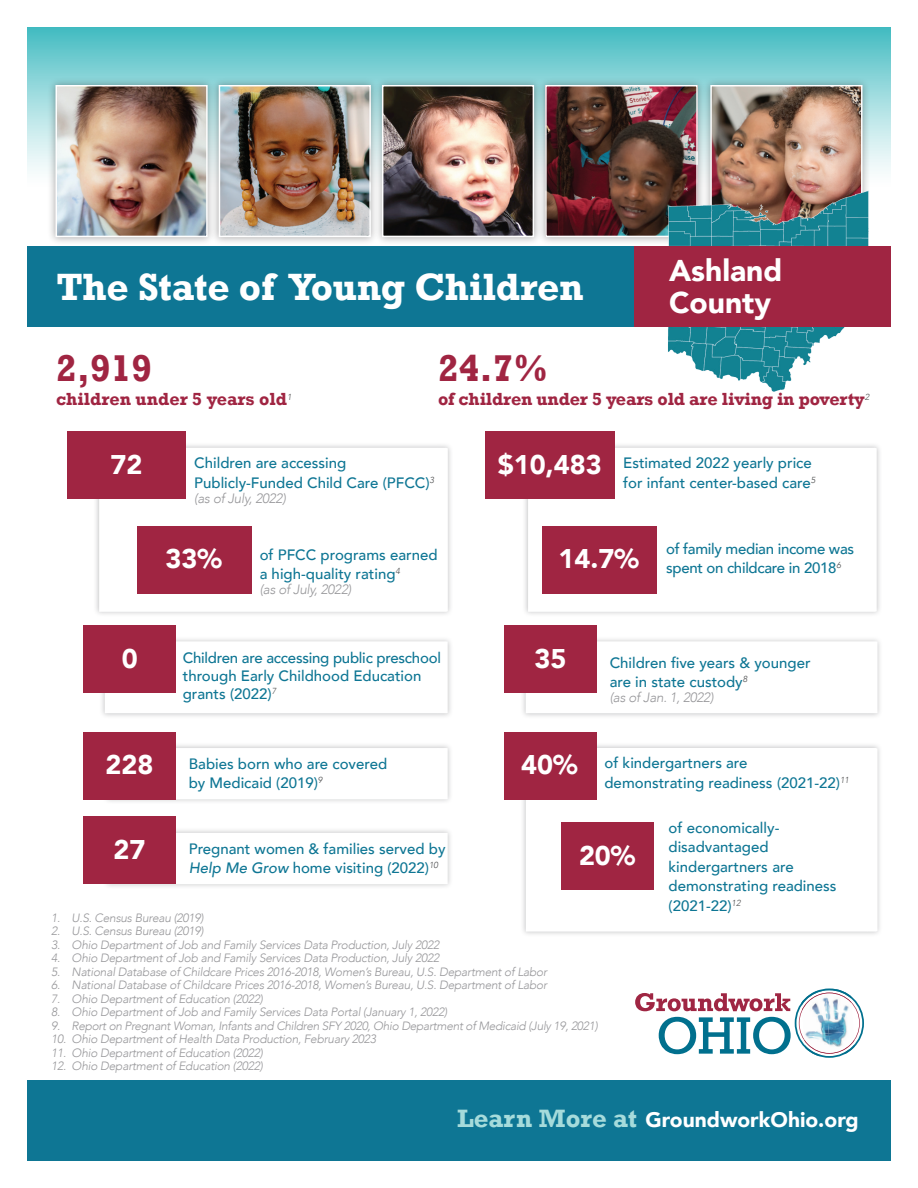
<style>
.page{position:relative;width:918px;height:1188px;background:#fff}
.page>*{position:absolute;margin:0;border:0;box-sizing:border-box;transform-origin:0 0}
.t1{font:700 39px "Rockwell";letter-spacing:-.005em;color:#fff}
.t2{font:700 38.25px "Rockwell";color:#a02542}
.t3{font:900 30px "Avenir";color:#fff}
.t4{font:900 27px "Avenir";color:#fff}
.t5{font:900 21px "Avenir";color:#fff}
.t6{font:700 18px "Rockwell";letter-spacing:-.01em;color:#a02542}
.t7{font:500 15px/19.5px "Avenir";color:#0e7694}
.t8{font:500 15px/19.5px "Avenir";letter-spacing:-.02em;color:#0e7694}
.t9{font:italic 300 13.5px "Avenir";letter-spacing:-.02em;color:#97979a}
.t10{font:italic 300 12px "Avenir";letter-spacing:-.02em;color:#97979a}
.s1{font-style:italic}
.s2{font-family:"Rockwell";font-weight:700;font-size:25.8px;color:#a6dbdb}
</style>
<div class="page">
<svg style="left:27px;top:27px;width:864px;height:145px;background:#6bc9ce"></svg>
<div style="left:537px;top:77px;width:169px;height:168px;background:#231f20;opacity:.4"></div>
<img style="left:547px;top:87px;width:149px;height:148px">
<div style="left:545px;top:85px;width:153px;height:152px;border:1px solid #fff"></div>
<div style="left:47px;top:77px;width:169px;height:168px;background:#231f20;opacity:.4"></div>
<img style="left:58px;top:87px;width:148px;height:148px">
<div style="left:56px;top:85px;width:152px;height:152px;border:1px solid #fff"></div>
<div style="left:374px;top:77px;width:168px;height:168px;background:#231f20;opacity:.4"></div>
<img style="left:384px;top:87px;width:148px;height:148px">
<div style="left:382px;top:85px;width:152px;height:152px;border:1px solid #fff"></div>
<div style="left:702px;top:77px;width:169px;height:168px;background:#231f20;opacity:.4"></div>
<img style="left:712px;top:87px;width:149px;height:103px">
<div style="left:710px;top:85px;width:153px;height:152px;border:1px solid #fff"></div>
<div style="left:211px;top:77px;width:168px;height:168px;background:#231f20;opacity:.4"></div>
<img style="left:221px;top:87px;width:148px;height:148px">
<div style="left:219px;top:85px;width:152px;height:152px;border:1px solid #fff"></div>
<div style="left:27px;top:246px;width:864px;height:81px;background:#0e7694"></div>
<img style="left:663px;top:190px;width:208px;height:201px">
<div style="left:634px;top:246px;width:257px;height:81px;background:#a02542"></div>
<div style="left:94px;top:442px;width:359px;height:176px;background:#88898c;opacity:.5"></div>
<svg style="left:99px;top:448px;width:349px;height:164px"></svg>
<div style="left:523px;top:442px;width:359px;height:176px;background:#88898c;opacity:.5"></div>
<svg style="left:528px;top:448px;width:349px;height:164px"></svg>
<div style="left:102px;top:742px;width:351px;height:63px;background:#88898c;opacity:.5"></div>
<svg style="left:176px;top:748px;width:272px;height:51px"></svg>
<div style="left:102px;top:827px;width:351px;height:63px;background:#88898c;opacity:.5"></div>
<svg style="left:176px;top:833px;width:272px;height:51px"></svg>
<div style="left:520px;top:636px;width:363px;height:83px;background:#88898c;opacity:.5"></div>
<svg style="left:526px;top:641px;width:352px;height:72px"></svg>
<div style="left:99px;top:636px;width:355px;height:83px;background:#88898c;opacity:.5"></div>
<svg style="left:105px;top:641px;width:343px;height:72px"></svg>
<svg style="left:635px;top:988px;width:229px;height:70px"></svg>
<img style="left:802px;top:1011px;width:24px;height:2px">
<img style="left:826px;top:993px;width:26px;height:20px">
<img style="left:802px;top:1013px;width:25px;height:22px">
<img style="left:827px;top:1011px;width:27px;height:22px">
<img style="left:804px;top:1033px;width:25px;height:6px">
<img style="left:829px;top:1031px;width:25px;height:8px">
<img style="left:802px;top:1005px;width:24px;height:6px">
<img style="left:826px;top:998px;width:25px;height:5px">
<img style="left:804px;top:1039px;width:50px;height:15px">
<img style="left:801px;top:990px;width:25px;height:15px">
<img style="left:825px;top:989px;width:26px;height:9px">
<img style="left:805px;top:1045px;width:17px;height:11px">
<img style="left:841px;top:1044px;width:14px;height:10px">
<div style="left:27px;top:1080px;width:864px;height:81px;background:#0e7694"></div>
<div style="left:68px;top:432px;width:118px;height:67px;background:#a02542"></div>
<div style="left:485px;top:432px;width:130px;height:67px;background:#a02542"></div>
<div style="left:83px;top:732px;width:93px;height:67px;background:#a02542"></div>
<div style="left:83px;top:817px;width:93px;height:67px;background:#a02542"></div>
<div style="left:137px;top:526px;width:114px;height:68px;background:#a02542"></div>
<div style="left:542px;top:526px;width:114px;height:68px;background:#a02542"></div>
<div style="left:520px;top:742px;width:363px;height:195px;background:#88898c;opacity:.5"></div>
<svg style="left:526px;top:748px;width:352px;height:184px"></svg>
<div style="left:504px;top:732px;width:93px;height:67px;background:#a02542"></div>
<div style="left:561px;top:822px;width:93px;height:67px;background:#a02542"></div>
<div style="left:504px;top:626px;width:93px;height:67px;background:#a02542"></div>
<div style="left:83px;top:626px;width:93px;height:67px;background:#a02542"></div>
<p class="t1" style="left:56px;top:263px;width:529px">The State of Young Children</p>
<p class="t3" style="left:669px;top:244px;width:115px">Ashland</p>
<p class="t3" style="left:669px;top:277px;width:104px">County</p>
<p class="t2" style="left:56px;top:345px;width:98px">2,919</p>
<p class="t6" style="left:56px;top:388px;width:237px">children under 5 years old<sup>1</sup></p>
<p class="t2" style="left:438px;top:345px;width:112px">24.7%</p>
<p class="t6" style="left:438px;top:388px;width:433px">of children under 5 years old are living in poverty<sup>2</sup></p>
<p class="t4" style="left:111px;top:441px;width:33px">72</p>
<p class="t4" style="left:498px;top:441px;width:105px">$10,483</p>
<p class="t7" style="left:194px;top:452px;width:241px">Children are accessing<br>Publicly-Funded Child Care (PFCC)<sup>3</sup></p>
<p class="t9" style="left:194px;top:490px;width:93px">(as of July, 2022)</p>
<p class="t7" style="left:623px;top:452px;width:194px">Estimated 2022 yearly price for infant center-based care<sup>5</sup></p>
<p class="t7" style="left:260px;top:544px;width:179px">of PFCC programs earned a high-quality rating<sup>4</sup></p>
<p class="t9" style="left:260px;top:581px;width:93px">(as of July, 2022)</p>
<p class="t4" style="left:166px;top:536px;width:58px">33%</p>
<p class="t4" style="left:558px;top:536px;width:82px">14.7%</p>
<p class="t8" style="left:666px;top:538px;width:190px">of family median income was spent on childcare in 2018<sup>6</sup></p>
<p class="t4" style="left:122px;top:635px;width:17px">0</p>
<p class="t4" style="left:535px;top:635px;width:33px">35</p>
<p class="t7" style="left:183px;top:648px;width:260px;line-height:18px">Children are accessing public preschool through Early Childhood Education grants (2022)<sup>7</sup></p>
<p class="t7" style="left:610px;top:652px;width:202px">Children five years &amp; younger are in state custody<sup>8</sup></p>
<p class="t9" style="left:610px;top:689px;width:105px">(as of Jan. 1, 2022)</p>
<p class="t4" style="left:521px;top:741px;width:58px">40%</p>
<p class="t4" style="left:105px;top:741px;width:49px">228</p>
<p class="t7" style="left:604px;top:752px;width:246px">of kindergartners are demonstrating readiness (2021-22)<sup>11</sup></p>
<p class="t7" style="left:669px;top:817px;width:170px">of economically&shy;disadvantaged kindergartners are demonstrating readiness (2021-22)<sup>12</sup></p>
<p class="t7" style="left:189px;top:753px;width:200px">Babies born who are covered by Medicaid (2019)<sup>9</sup></p>
<p class="t4" style="left:113px;top:826px;width:33px">27</p>
<p class="t7" style="left:189px;top:838px;width:258px">Pregnant women &amp; families served by<br><span class="s1">Help Me Grow</span> home visiting (2022)<sup>10</sup></p>
<p class="t4" style="left:579px;top:833px;width:58px">20%</p>
<p class="t10" style="left:51px;top:911px;width:154px">1. U.S. Census Bureau (2019)</p>
<p class="t10" style="left:51px;top:924px;width:154px">2. U.S. Census Bureau (2019)</p>
<p class="t10" style="left:51px;top:938px;width:390px">3. Ohio Department of Job and Family Services Data Production, July 2022</p>
<p class="t10" style="left:51px;top:951px;width:390px">4. Ohio Department of Job and Family Services Data Production, July 2022</p>
<p class="t10" style="left:51px;top:965px;width:497px">5. National Database of Childcare Prices 2016-2018, Women’s Bureau, U.S. Department of Labor</p>
<p class="t10" style="left:51px;top:978px;width:497px">6. National Database of Childcare Prices 2016-2018, Women’s Bureau, U.S. Department of Labor</p>
<p class="t10" style="left:51px;top:992px;width:213px">7. Ohio Department of Education (2022)</p>
<p class="t10" style="left:51px;top:1005px;width:397px">8. Ohio Department of Job and Family Services Data Portal (January 1, 2022)</p>
<p class="t10" style="left:51px;top:1019px;width:548px">9. Report on Pregnant Woman, Infants and Children SFY 2020, Ohio Department of Medicaid (July 19, 2021)</p>
<p class="t10" style="left:51px;top:1032px;width:326px">10. Ohio Department of Health Data Production, February 2023</p>
<p class="t10" style="left:51px;top:1046px;width:213px">11. Ohio Department of Education (2022)</p>
<p class="t10" style="left:51px;top:1059px;width:213px">12. Ohio Department of Education (2022)</p>
<p class="t5" style="left:457px;top:1102px;width:403px"><span class="s2">Learn More at</span> GroundworkOhio.org</p>
</div>
